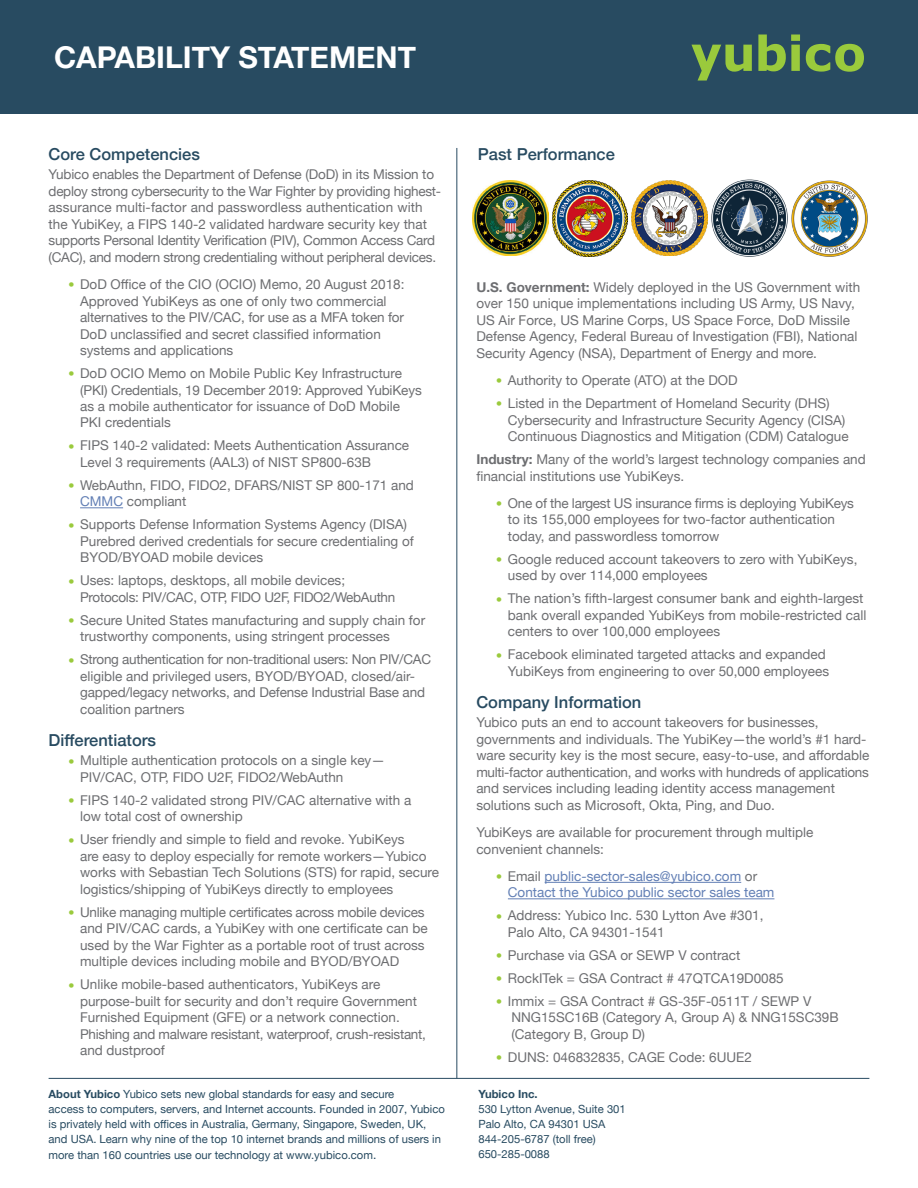
<style>
.page{position:relative;width:918px;height:1188px;background:#fff}
.page>*{position:absolute;margin:0;border:0;box-sizing:border-box;transform-origin:0 0}
.t1{font:700 30px "Helvetica Neue";color:#fff}
.t2{font:500 16.5px "Helvetica Neue";color:#284b61}
.t3{font:13.5px/16.5px "Helvetica Neue";color:#6d6e71}
.t4{font:13.5px/16.5px "Helvetica Neue";letter-spacing:-.02em;color:#6d6e71}
.t5{font:13.5px/16.5px "Helvetica Neue";color:#627fb5}
.t6{font:11.25px/15.1px "Helvetica Neue";color:#284b61}
.t7{font:700 11.25px "Helvetica Neue";color:#284b61}
.s1{font-size:10.5px;color:#9aca3c}
.s2{color:#627fb5}
.s3{font-weight:700}
.s4{font-size:12px}
.s5{color:#6d6e71}
</style>
<div class="page">
<div style="left:0;top:0;width:918px;height:113px;background:#284b61"></div>
<svg style="left:691px;top:45px;width:61px;height:36px"></svg>
<svg style="left:758px;top:34px;width:42px;height:37px"></svg>
<svg style="left:806px;top:44px;width:58px;height:28px"></svg>
<hr style="left:80px;top:507px;width:43px;height:1px;background:#627fb5">
<hr style="left:545px;top:882px;width:196px;height:1px;background:#627fb5">
<hr style="left:508px;top:898px;width:266px;height:1px;background:#627fb5">
<img style="left:473px;top:180px;width:75px;height:76px">
<img style="left:552px;top:180px;width:75px;height:76px">
<img style="left:632px;top:180px;width:75px;height:76px">
<img style="left:711px;top:179px;width:157px;height:78px">
<hr style="left:49px;top:1078px;width:820px;height:1px;background:#284b61">
<hr style="left:457px;top:148px;width:1px;height:930px;background:#284b61">
<h1 class="t1" style="left:54px;top:34px;width:364px">CAPABILITY STATEMENT</h1>
<p class="t2" style="left:49px;top:141px;width:153px">Core Competencies</p>
<p class="t4" style="left:49px;top:167px;width:394px">Yubico enables the Department of Defense (DoD) in its Mission to deploy strong cybersecurity to the War Fighter by providing highest&shy;assurance multi-factor and passwordless authentication with the YubiKey, a FIPS 140-2 validated hardware security key that supports Personal Identity Verification (PIV), Common Access Card (CAC), and modern strong credentialing without peripheral devices.</p>
<p class="t3" style="left:80px;top:277px;width:326px;text-indent:-12px"><span class="s1">●</span> DoD Office of the CIO (OCIO) Memo, 20 August 2018:<br>Approved YubiKeys as one of only two commercial alternatives to the PIV/CAC, for use as a MFA token for DoD unclassified and secret classified information systems and applications</p>
<p class="t3" style="left:80px;top:366px;width:343px;text-indent:-12px"><span class="s1">●</span> DoD OCIO Memo on Mobile Public Key Infrastructure (PKI) Credentials, 19 December 2019: Approved YubiKeys as a mobile authenticator for issuance of DoD Mobile PKI credentials</p>
<p class="t3" style="left:80px;top:438px;width:331px;text-indent:-12px"><span class="s1">●</span> FIPS 140-2 validated: Meets Authentication Assurance<br>Level 3 requirements (AAL3) of NIST SP800-63B</p>
<p class="t3" style="left:80px;top:478px;width:335px;text-indent:-12px"><span class="s1">●</span> WebAuthn, FIDO, FIDO2, DFARS/NIST SP 800-171 and<br><span class="s2">CMMC</span> compliant</p>
<p class="t3" style="left:80px;top:517px;width:335px;text-indent:-12px"><span class="s1">●</span> Supports Defense Information Systems Agency (DISA)<br>Purebred derived credentials for secure credentialing of<br>BYOD/BYOAD mobile devices</p>
<p class="t4" style="left:80px;top:573px;width:317px;text-indent:-12px"><span class="s1">●</span> Uses: laptops, desktops, all mobile devices;<br>Protocols: PIV/CAC, OTP, FIDO U2F, FIDO2/WebAuthn</p>
<p class="t3" style="left:80px;top:613px;width:347px;text-indent:-12px"><span class="s1">●</span> Secure United States manufacturing and supply chain for trustworthy components, using stringent processes</p>
<p class="t3" style="left:80px;top:652px;width:353px;text-indent:-12px"><span class="s1">●</span> Strong authentication for non-traditional users: Non PIV/CAC eligible and privileged users, BYOD/BYOAD, closed/air&shy;gapped/legacy networks, and Defense Industrial Base and coalition partners</p>
<p class="t2" style="left:49px;top:727px;width:109px">Differentiators</p>
<p class="t3" style="left:80px;top:753px;width:306px;text-indent:-12px"><span class="s1">●</span> Multiple authentication protocols on a single key—<br>PIV/CAC, OTP, FIDO U2F, FIDO2/WebAuthn</p>
<p class="t3" style="left:80px;top:793px;width:333px;text-indent:-12px"><span class="s1">●</span> FIPS 140-2 validated strong PIV/CAC alternative with a low total cost of ownership</p>
<p class="t3" style="left:80px;top:832px;width:361px;text-indent:-12px"><span class="s1">●</span> User friendly and simple to field and revoke. YubiKeys<br>are easy to deploy especially for remote workers—Yubico works with Sebastian Tech Solutions (STS) for rapid, secure logistics/shipping of YubiKeys directly to employees</p>
<p class="t3" style="left:80px;top:905px;width:349px;text-indent:-12px"><span class="s1">●</span> Unlike managing multiple certificates across mobile devices and PIV/CAC cards, a YubiKey with one certificate can be used by the War Fighter as a portable root of trust across multiple devices including mobile and BYOD/BYOAD</p>
<p class="t3" style="left:80px;top:977px;width:347px;text-indent:-12px"><span class="s1">●</span> Unlike mobile-based authenticators, YubiKeys are purpose-built for security and don’t require Government Furnished Equipment (GFE) or a network connection.<br>Phishing and malware resistant, waterproof, crush-resistant, and dustproof</p>
<p class="t6" style="left:49px;top:1087px;width:398px"><span class="s3">About Yubico</span> Yubico sets new global standards for easy and secure<br>access to computers, servers, and Internet accounts. Founded in 2007, Yubico is privately held with offices in Australia, Germany, Singapore, Sweden, UK, and USA. Learn why nine of the top 10 internet brands and millions of users in more than 160 countries use our technology at www.yubico.com<span class="s4">.</span></p>
<p class="t2" style="left:478px;top:141px;width:138px">Past Performance</p>
<p class="t3" style="left:476px;top:280px;width:385px"><span class="s3">U.S. Government:</span> Widely deployed in the US Government with over 150 unique implementations including US Army, US Navy, US Air Force, US Marine Corps, US Space Force, DoD Missile Defense Agency, Federal Bureau of Investigation (FBI), National Security Agency (NSA), Department of Energy and more.</p>
<p class="t3" style="left:496px;top:373px;width:243px"><span class="s1">●</span> Authority to Operate (ATO) at the DOD</p>
<p class="t3" style="left:508px;top:396px;width:342px;text-indent:-12px"><span class="s1">●</span> Listed in the Department of Homeland Security (DHS)<br>Cybersecurity and Infrastructure Security Agency (CISA)<br>Continuous Diagnostics and Mitigation (CDM) Catalogue</p>
<p class="t3" style="left:476px;top:452px;width:391px"><span class="s3">Industry:</span> Many of the world’s largest technology companies and financial institutions use YubiKeys.</p>
<p class="t3" style="left:508px;top:496px;width:348px;text-indent:-12px"><span class="s1">●</span> One of the largest US insurance firms is deploying YubiKeys to its 155,000 employees for two-factor authentication today, and passwordless tomorrow</p>
<p class="t3" style="left:508px;top:552px;width:351px;text-indent:-12px"><span class="s1">●</span> Google reduced account takeovers to zero with YubiKeys, used by over 114,000 employees</p>
<p class="t3" style="left:508px;top:591px;width:360px;text-indent:-12px"><span class="s1">●</span> The nation’s fifth-largest consumer bank and eighth-largest bank overall expanded YubiKeys from mobile-restricted call centers to over 100,000 employees</p>
<p class="t3" style="left:496px;top:647px;width:335px;text-align:right"><span class="s1">●</span> Facebook eliminated targeted attacks and expanded<br>YubiKeys from engineering to over 50,000 employees</p>
<p class="t2" style="left:476px;top:689px;width:167px">Company Information</p>
<p class="t3" style="left:476px;top:715px;width:395px">Yubico puts an end to account takeovers for businesses, governments and individuals. The YubiKey—the world’s #1 hard&shy;ware security key is the most secure, easy-to-use, and affordable multi-factor authentication, and works with hundreds of applications and services including leading identity access management solutions such as Microsoft, Okta, Ping, and Duo.</p>
<p class="t3" style="left:476px;top:825px;width:339px">YubiKeys are available for procurement through multiple convenient channels:</p>
<p class="t5" style="left:508px;top:869px;width:268px;text-indent:-12px"><span class="s1">●</span> <span class="s5">Email</span> public-sector-sales@yubico.com <span class="s5">or<br></span>Contact the Yubico public sector sales team</p>
<p class="t3" style="left:508px;top:908px;width:257px;text-indent:-12px"><span class="s1">●</span> Address: Yubico Inc. 530 Lytton Ave #301,<br>Palo Alto, CA 94301-1541</p>
<p class="t3" style="left:496px;top:948px;width:246px"><span class="s1">●</span> Purchase via GSA or SEWP V contract</p>
<p class="t3" style="left:496px;top:971px;width:289px"><span class="s1">●</span> RockITek = GSA Contract # 47QTCA19D0085</p>
<p class="t3" style="left:511px;top:994px;width:329px;text-indent:-15px"><span class="s1">●</span> Immix = GSA Contract # GS-35F-0511T / SEWP V<br>NNG15SC16B (Category A, Group A) &amp; NNG15SC39B (Category B, Group D)</p>
<p class="t3" style="left:496px;top:1050px;width:258px"><span class="s1">●</span> DUNS: 046832835, CAGE Code: 6UUE2</p>
<p class="t7" style="left:478px;top:1086px;width:61px">Yubico Inc.</p>
<p class="t6" style="left:478px;top:1102px;width:149px">530 Lytton Avenue, Suite 301<br>Palo Alto, CA 94301 USA<br>844-205-6787 (toll free)<br>650-285-0088</p>
</div>
